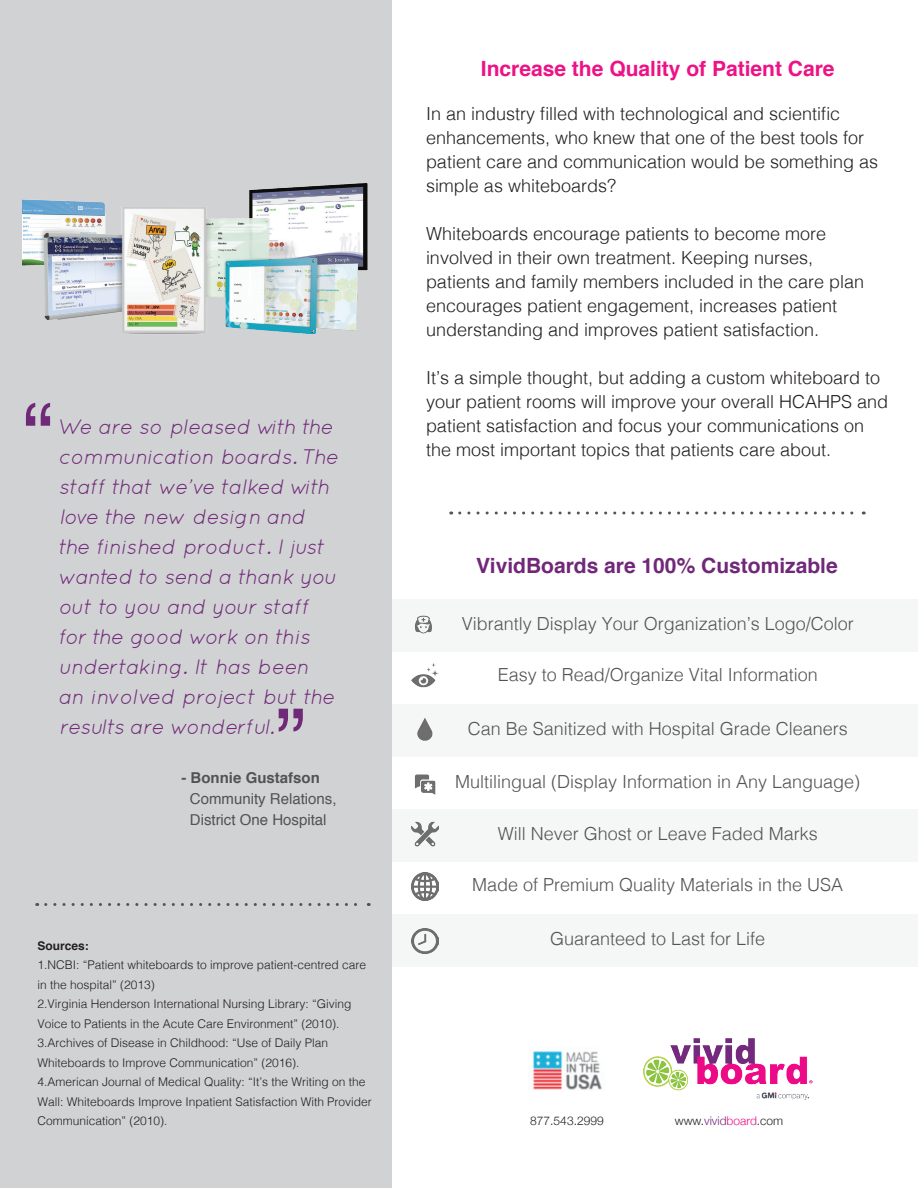
<style>
.page{position:relative;width:918px;height:1188px;background:#fff}
.page>*{position:absolute;margin:0;border:0;box-sizing:border-box;transform-origin:0 0}
.t1{font:90px "Helvetica";color:#702879}
.t2{font:italic 21px/30px "Quicksand";letter-spacing:-.02em;color:#702879}
.t3{font:700 21px "Helvetica";color:#ed1285}
.t4{font:700 21px "Helvetica";color:#702879}
.t5{font:300 18px/24px "Helvetica";color:#231f20}
.t6{font:300 18px "Helvetica";color:#535353}
.t7{font:15px/21px "Helvetica";color:#535353}
.t8{font:700 15px "Helvetica";color:#535353}
.t9{font:300 12px/19.5px "Helvetica";color:#231f20}
.t10{font:300 12px "Helvetica Neue";color:#231f20}
.t11{font:700 12px "Helvetica";color:#231f20}
.s1{color:#702879}
.s2{color:#ed1285}
</style>
<div class="page">
<div style="left:392px;top:599px;width:526px;height:53px;background:#f5f7f7"></div>
<div style="left:392px;top:704px;width:526px;height:53px;background:#f5f7f7"></div>
<div style="left:392px;top:809px;width:526px;height:53px;background:#f5f7f7"></div>
<div style="left:392px;top:914px;width:526px;height:53px;background:#f5f7f7"></div>
<div style="left:0;top:0;width:392px;height:1188px;background:#d1d2d4"></div>
<img style="left:644px;top:1038px;width:169px;height:62px">
<img style="left:532px;top:1051px;width:70px;height:39px">
<svg style="left:460px;top:512px;width:404px;height:2px"></svg>
<svg style="left:46px;top:903px;width:323px;height:3px"></svg>
<img style="left:22px;top:183px;width:346px;height:152px">
<img style="left:415px;top:774px;width:21px;height:21px">
<img style="left:411px;top:873px;width:27px;height:27px">
<img style="left:415px;top:615px;width:17px;height:19px">
<img style="left:411px;top:821px;width:27px;height:26px">
<img style="left:411px;top:663px;width:27px;height:25px">
<img style="left:417px;top:718px;width:16px;height:23px">
<img style="left:411px;top:928px;width:27px;height:26px">
<p class="t3" style="left:481px;top:52px;width:355px">Increase the Quality of Patient Care</p>
<p class="t5" style="left:426px;top:100px;width:454px">In an industry filled with technological and scientific enhancements, who knew that one of the best tools for patient care and communication would be something as simple as whiteboards?</p>
<p class="t5" style="left:426px;top:220px;width:440px">Whiteboards encourage patients to become more involved in their own treatment. Keeping nurses, patients and family members included in the care plan encourages patient engagement, increases patient understanding and improves patient satisfaction.</p>
<p class="t5" style="left:426px;top:364px;width:464px">It’s a simple thought, but adding a custom whiteboard to your patient rooms will improve your overall HCAHPS and patient satisfaction and focus your communications on the most important topics that patients care about.</p>
<p class="t1" style="left:22px;top:367px;width:31px">“</p>
<p class="t2" style="left:59px;top:411px;width:281px">We are so pleased with the communication boards. The staff that we’ve talked with love the new design and the finished product. I just wanted to send a thank you out to you and your staff for the good work on this undertaking. It has been an involved project but the results are wonderful.</p>
<p class="t4" style="left:476px;top:549px;width:363px">VividBoards are 100% Customizable</p>
<p class="t6" style="left:462px;top:608px;width:394px">Vibrantly Display Your Organization’s Logo/Color</p>
<p class="t6" style="left:498px;top:659px;width:322px">Easy to Read/Organize Vital Information</p>
<p class="t6" style="left:468px;top:713px;width:382px">Can Be Sanitized with Hospital Grade Cleaners</p>
<p class="t6" style="left:455px;top:766px;width:407px">Multilingual (Display Information in Any Language)</p>
<p class="t6" style="left:498px;top:818px;width:322px">Will Never Ghost or Leave Faded Marks</p>
<p class="t6" style="left:472px;top:869px;width:373px">Made of Premium Quality Materials in the USA</p>
<p class="t6" style="left:550px;top:923px;width:217px">Guaranteed to Last for Life</p>
<p class="t1" style="left:275px;top:672px;width:31px">”</p>
<p class="t8" style="left:182px;top:766px;width:140px">- Bonnie Gustafson</p>
<p class="t7" style="left:190px;top:789px;width:148px">Community Relations,<br>District One Hospital</p>
<p class="t11" style="left:38px;top:936px;width:53px">Sources:</p>
<p class="t9" style="left:38px;top:955px;width:330px">1.NCBI: “Patient whiteboards to improve patient-centred care in the hospital” (2013)<br>2.Virginia Henderson International Nursing Library: “Giving Voice to Patients in the Acute Care Environment” (2010).<br>3.Archives of Disease in Childhood: “Use of Daily Plan Whiteboards to Improve Communication” (2016).</p>
<p class="t9" style="left:38px;top:1072px;width:336px">4.American Journal of Medical Quality: “It’s the Writing on the<br>Wall: Whiteboards Improve Inpatient Satisfaction With Provider</p>
<p class="t9" style="left:38px;top:1111px;width:132px">Communication” (2010).</p>
<p class="t10" style="left:530px;top:1111px;width:75px">877.543.2999</p>
<p class="t10" style="left:675px;top:1111px;width:110px">www.<span class="s1">vivid</span><span class="s2">board</span>.com</p>
</div>
